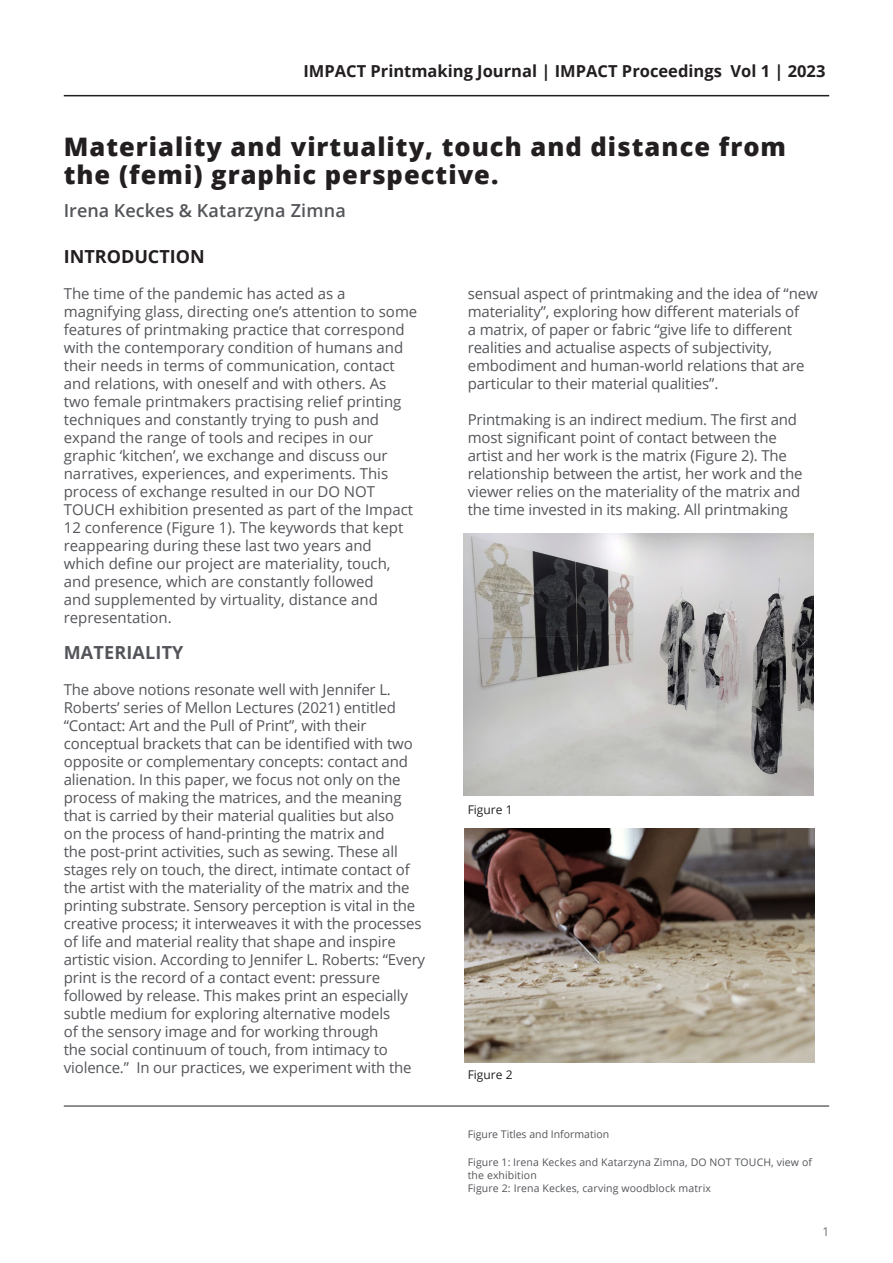
<style>
.page{position:relative;width:893px;height:1263px;background:#fff}
.page>*{position:absolute;margin:0;border:0;box-sizing:border-box;transform-origin:0 0}
.t1{font:800 25.5px/28.5px "Open Sans";letter-spacing:.04em;color:#231f20}
.t2{font:600 18px "Open Sans";letter-spacing:.01em;color:#54555a}
.t3{font:700 18px "Open Sans";color:#231f20}
.Main_Text{font:700 18px "Open Sans";letter-spacing:.01em;color:#54555a}
.t4{font:700 16.5px "Open Sans";color:#231f20}
.Main_Text-2{font:15px/18px "Open Sans";letter-spacing:-.01em;color:#54555a}
.t5{font:12px "Open Sans";color:#231f20}
.t6{font:300 12px "Open Sans";color:#231f20}
.Main_Text-3{font:10.5px/13.2px "Open Sans";letter-spacing:.01em;color:#54555a}
.s1{font-style:inherit}
</style>
<div class="page">
<hr style="left:64px;top:95px;width:765px;height:1px;background:#231f20">
<hr style="left:64px;top:1106px;width:765px;height:1px;background:#231f20">
<img style="left:463px;top:533px;width:350px;height:263px">
<img style="left:465px;top:829px;width:350px;height:233px">
<p class="t4" style="left:303px;top:59px;width:524px">IMPACT Printmaking Journal | IMPACT Proceedings <span class="s1">Vol 1</span> | 2023</p>
<p class="t1" style="left:64px;top:131px;width:724px">Materiality and virtuality, touch and distance from the (femi) graphic perspective.</p>
<p class="t2" style="left:64px;top:198px;width:284px">Irena Keckes &amp; Katarzyna Zimna</p>
<p class="t3" style="left:64px;top:243px;width:142px">INTRODUCTION</p>
<p class="Main_Text-2" style="left:64px;top:284px;width:355px">The time of the pandemic has acted as a magnifying glass, directing one’s attention to some features of printmaking practice that correspond with the contemporary condition of humans and their needs in terms of communication, contact and relations, with oneself and with others. As<br>two female printmakers practising relief printing techniques and constantly trying to push and expand the range of tools and recipes in our graphic ‘kitchen’, we exchange and discuss our narratives, experiences, and experiments. This process of exchange resulted in our DO NOT TOUCH exhibition presented as part of the Impact 12 conference (Figure 1). The keywords that kept reappearing during these last two years and<br>which define our project are materiality, touch, and presence, which are constantly followed<br>and supplemented by virtuality, distance and representation.</p>
<p class="Main_Text" style="left:64px;top:639px;width:121px">MATERIALITY</p>
<p class="Main_Text-2" style="left:64px;top:680px;width:363px">The above notions resonate well with Jennifer L.<br>Roberts’ series of Mellon Lectures (2021) entitled “Contact: Art and the Pull of Print”, with their conceptual brackets that can be identified with two opposite or complementary concepts: contact and alienation. In this paper, we focus not only on the process of making the matrices, and the meaning that is carried by their material qualities but also<br>on the process of hand-printing the matrix and<br>the post-print activities, such as sewing. These all stages rely on touch, the direct, intimate contact of the artist with the materiality of the matrix and the printing substrate. Sensory perception is vital in the creative process; it interweaves it with the processes of life and material reality that shape and inspire artistic vision. According to Jennifer L. Roberts: “Every print is the record of a contact event: pressure followed by release. This makes print an especially subtle medium for exploring alternative models<br>of the sensory image and for working through<br>the social continuum of touch, from intimacy to violence.” In our practices, we experiment with the</p>
<p class="Main_Text-2" style="left:468px;top:284px;width:351px">sensual aspect of printmaking and the idea of “new materiality”, exploring how different materials of<br>a matrix, of paper or fabric “give life to different realities and actualise aspects of subjectivity, embodiment and human-world relations that are particular to their material qualities”.</p>
<p class="Main_Text-2" style="left:468px;top:410px;width:336px">Printmaking is an indirect medium. The first and most significant point of contact between the artist and her work is the matrix (Figure 2). The relationship between the artist, her work and the viewer relies on the materiality of the matrix and the time invested in its making. All printmaking</p>
<p class="t5" style="left:468px;top:801px;width:46px">Figure 1</p>
<p class="t5" style="left:468px;top:1067px;width:46px">Figure 2</p>
<p class="Main_Text-3" style="left:468px;top:1127px;width:143px">Figure Titles and Information</p>
<p class="Main_Text-3" style="left:468px;top:1155px;width:346px">Figure 1: Irena Keckes and Katarzyna Zimna, DO NOT TOUCH, view of the exhibition<br>Figure 2: Irena Keckes, carving woodblock matrix</p>
<p class="t6" style="left:822px;top:1223px;width:8px">1</p>
</div>
